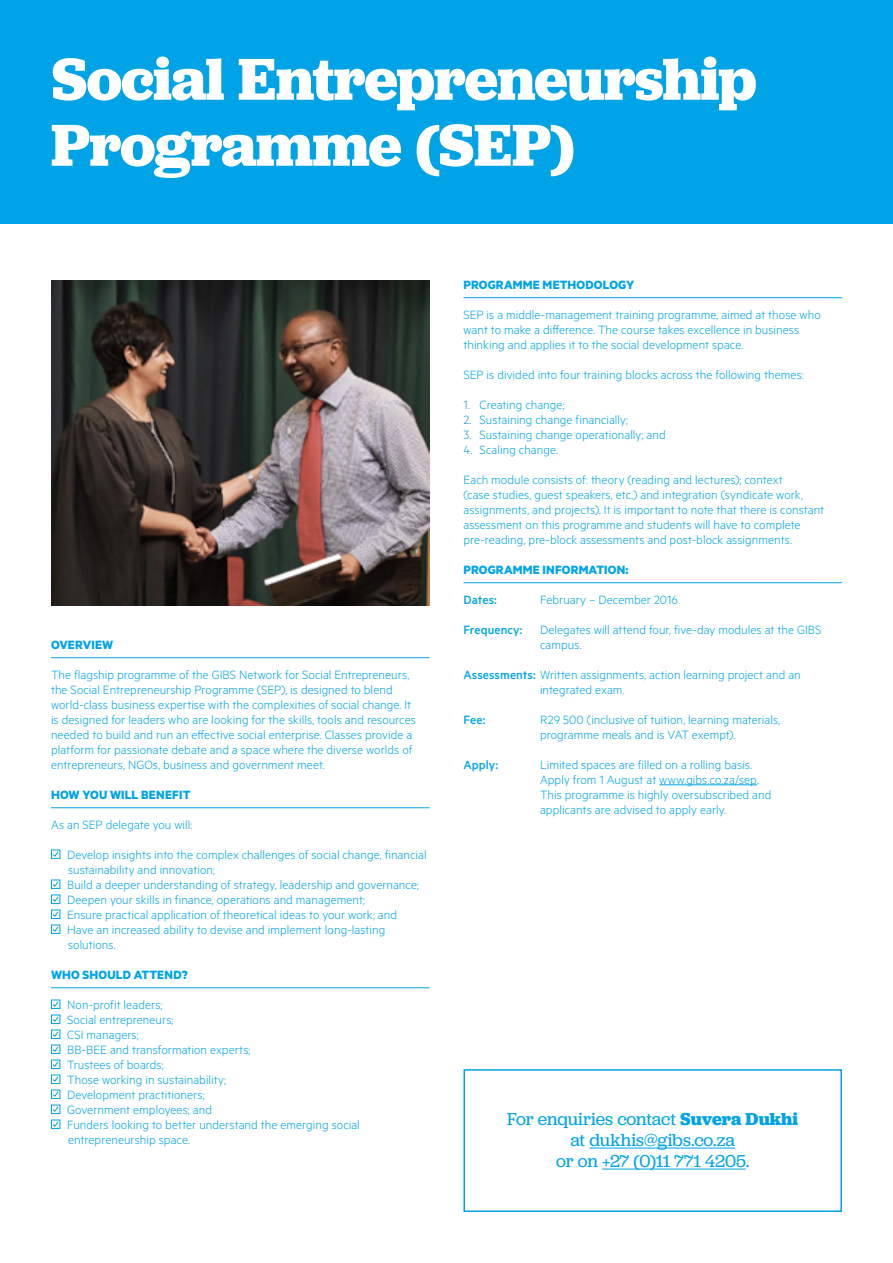
<style>
.page{position:relative;width:893px;height:1263px;background:#fff}
.page>*{position:absolute;margin:0;border:0;box-sizing:border-box;transform-origin:0 0}
.t1{font:700 61.5px/66px "Jubilat";letter-spacing:-.015em;color:#fff}
.t2{font:18px/21px "Jubilat";letter-spacing:-.005em;color:#00a3e6;text-align:center}
.t3{font:300 13.5px/15px "Metric";letter-spacing:.005em;color:#00a3e6}
.t4{font:700 13.5px "Metric";letter-spacing:.01em;color:#00a3e6}
.t5{font:500 13.5px "Metric";letter-spacing:.005em;color:#00a3e6}
.s1{font-weight:500}
.s2{font-weight:700}
</style>
<div class="page">
<div style="left:0;top:0;width:893px;height:223px;background:#00a3e6"></div>
<hr style="left:463px;top:297px;width:379px;height:1px;background:#00a3e6">
<hr style="left:463px;top:582px;width:379px;height:1px;background:#00a3e6">
<hr style="left:659px;top:784px;width:98px;height:1px;background:#00a3e6">
<hr style="left:589px;top:1147px;width:146px;height:1px;background:#00a3e6">
<hr style="left:602px;top:1168px;width:144px;height:1px;background:#00a3e6">
<div style="left:463px;top:1069px;width:379px;height:143px;border:2px solid #00a3e6"></div>
<hr style="left:51px;top:657px;width:378px;height:1px;background:#00a3e6">
<hr style="left:51px;top:807px;width:378px;height:1px;background:#00a3e6">
<hr style="left:51px;top:987px;width:378px;height:1px;background:#00a3e6">
<div style="left:51px;top:849px;width:9px;height:10px;border:1px solid #00a3e6"></div>
<svg style="left:52px;top:850px;width:7px;height:7px"></svg>
<div style="left:51px;top:879px;width:9px;height:10px;border:1px solid #00a3e6"></div>
<svg style="left:52px;top:880px;width:7px;height:7px"></svg>
<div style="left:51px;top:894px;width:9px;height:10px;border:1px solid #00a3e6"></div>
<svg style="left:52px;top:895px;width:7px;height:7px"></svg>
<div style="left:51px;top:909px;width:9px;height:10px;border:1px solid #00a3e6"></div>
<svg style="left:52px;top:910px;width:7px;height:7px"></svg>
<div style="left:51px;top:924px;width:9px;height:10px;border:1px solid #00a3e6"></div>
<svg style="left:52px;top:925px;width:7px;height:7px"></svg>
<div style="left:51px;top:999px;width:9px;height:10px;border:1px solid #00a3e6"></div>
<svg style="left:52px;top:1000px;width:7px;height:7px"></svg>
<div style="left:51px;top:1014px;width:9px;height:10px;border:1px solid #00a3e6"></div>
<svg style="left:52px;top:1015px;width:7px;height:7px"></svg>
<div style="left:51px;top:1029px;width:9px;height:10px;border:1px solid #00a3e6"></div>
<svg style="left:52px;top:1030px;width:7px;height:7px"></svg>
<div style="left:51px;top:1044px;width:9px;height:10px;border:1px solid #00a3e6"></div>
<svg style="left:52px;top:1045px;width:7px;height:7px"></svg>
<div style="left:51px;top:1059px;width:9px;height:10px;border:1px solid #00a3e6"></div>
<svg style="left:52px;top:1060px;width:7px;height:7px"></svg>
<div style="left:51px;top:1074px;width:9px;height:10px;border:1px solid #00a3e6"></div>
<svg style="left:52px;top:1075px;width:7px;height:7px"></svg>
<div style="left:51px;top:1089px;width:9px;height:10px;border:1px solid #00a3e6"></div>
<svg style="left:52px;top:1090px;width:7px;height:7px"></svg>
<div style="left:51px;top:1104px;width:9px;height:10px;border:1px solid #00a3e6"></div>
<svg style="left:52px;top:1105px;width:7px;height:7px"></svg>
<div style="left:51px;top:1119px;width:9px;height:10px;border:1px solid #00a3e6"></div>
<svg style="left:52px;top:1120px;width:7px;height:7px"></svg>
<img style="left:51px;top:281px;width:378px;height:325px">
<h1 class="t1" style="left:51px;top:45px;width:707px">Social Entrepreneurship<br>Programme (SEP)</h1>
<p class="t4" style="left:51px;top:636px;width:49px">OVERVIEW</p>
<p class="t3" style="left:51px;top:666px;width:366px">The flagship programme of the GIBS Network for Social Entrepreneurs, the Social Entrepreneurship Programme (SEP), is designed to blend world-class business expertise with the complexities of social change. It is designed for leaders who are looking for the skills, tools and resources needed to build and run an effective social enterprise. Classes provide a platform for passionate debate and a space where the diverse worlds of entrepreneurs, NGOs, business and government meet.</p>
<p class="t4" style="left:51px;top:786px;width:41px">HOW YOU</p>
<p class="t4" style="left:110px;top:786px;width:9px">WILL</p>
<p class="t4" style="left:141px;top:786px;width:9px">BENE</p>
<p class="t4" style="left:172px;top:786px;width:14px">FIT</p>
<p class="t3" style="left:51px;top:816px;width:143px">As an SEP delegate you will:</p>
<p class="t3" style="left:67px;top:846px;width:361px">Develop insights into the complex challenges of social change, financial sustainability and innovation;<br>Build a deeper understanding of strategy, leadership and governance; Deepen your skills in finance, operations and management;<br>Ensure practical application of theoretical ideas to your work; and Have an increased ability to devise and implement long-lasting solutions.</p>
<p class="t4" style="left:51px;top:966px;width:48px">WHO SHOULD</p>
<p class="t4" style="left:134px;top:966px;width:9px">ATTEND</p>
<p class="t4" style="left:182px;top:966px;width:8px">?</p>
<p class="t3" style="left:67px;top:996px;width:294px">Non-profit leaders;<br>Social entrepreneurs;<br>CSI managers;<br>BB-BEE and transformation experts;<br>Trustees of boards;<br>Those working in sustainability;<br>Development practitioners;<br>Government employees; and<br>Funders looking to better understand the emerging social entrepreneurship space.</p>
<p class="t4" style="left:463px;top:276px;width:17px">PROGRA</p>
<p class="t4" style="left:513px;top:276px;width:49px">MME METHODOLOGY</p>
<p class="t3" style="left:463px;top:306px;width:359px">SEP is a middle-management training programme, aimed at those who want to make a difference. The course takes excellence in business thinking and applies it to the social development space.</p>
<p class="t3" style="left:463px;top:366px;width:342px">SEP is divided into four training blocks across the following themes:</p>
<p class="t3" style="left:463px;top:396px;width:103px">1. Creating change;</p>
<p class="t3" style="left:463px;top:411px;width:166px">2. Sustaining change financially;</p>
<p class="t3" style="left:463px;top:426px;width:204px">3. Sustaining change operationally; and</p>
<p class="t3" style="left:463px;top:441px;width:96px">4. Scaling change.</p>
<p class="t3" style="left:463px;top:471px;width:362px">Each module consists of: theory (reading and lectures); context<br>(case studies, guest speakers, etc.) and integration (syndicate work, assignments, and projects). It is important to note that there is constant assessment on this programme and students will have to complete pre-reading, pre-block assessments and post-block assignments.</p>
<p class="t4" style="left:463px;top:561px;width:17px">PROGRA</p>
<p class="t4" style="left:513px;top:561px;width:84px">MME INFORMATION</p>
<p class="t4" style="left:626px;top:561px;width:5px">:</p>
<p class="t5" style="left:463px;top:592px;width:35px">Dates:</p>
<p class="t3" style="left:540px;top:591px;width:139px">February – December 2016</p>
<p class="t5" style="left:463px;top:622px;width:61px">Frequency:</p>
<p class="t3" style="left:540px;top:621px;width:283px">Delegates will attend four, five-day modules at the GIBS campus.</p>
<p class="t3" style="left:540px;top:666px;width:262px;text-indent:-77px"><span class="s1">Assessments:</span> Written assignments, action learning project and an integrated exam.</p>
<p class="t5" style="left:463px;top:712px;width:23px">Fee:</p>
<p class="t3" style="left:540px;top:711px;width:242px">R29 500 (inclusive of tuition, learning materials, programme meals and is VAT exempt).</p>
<p class="t5" style="left:463px;top:757px;width:36px">Apply:</p>
<p class="t3" style="left:540px;top:756px;width:233px">Limited spaces are filled on a rolling basis.<br>Apply from 1 August at www.gibs.co.za/sep.<br>This programme is highly oversubscribed and applicants are advised to apply early.</p>
<h2 class="t2" style="left:507px;top:1108px;width:292px">For enquiries contact <span class="s2">Suvera Dukhi </span>at dukhis@gibs.co.za<br>or on +27 (0)11 771 4205.</h2>
</div>
